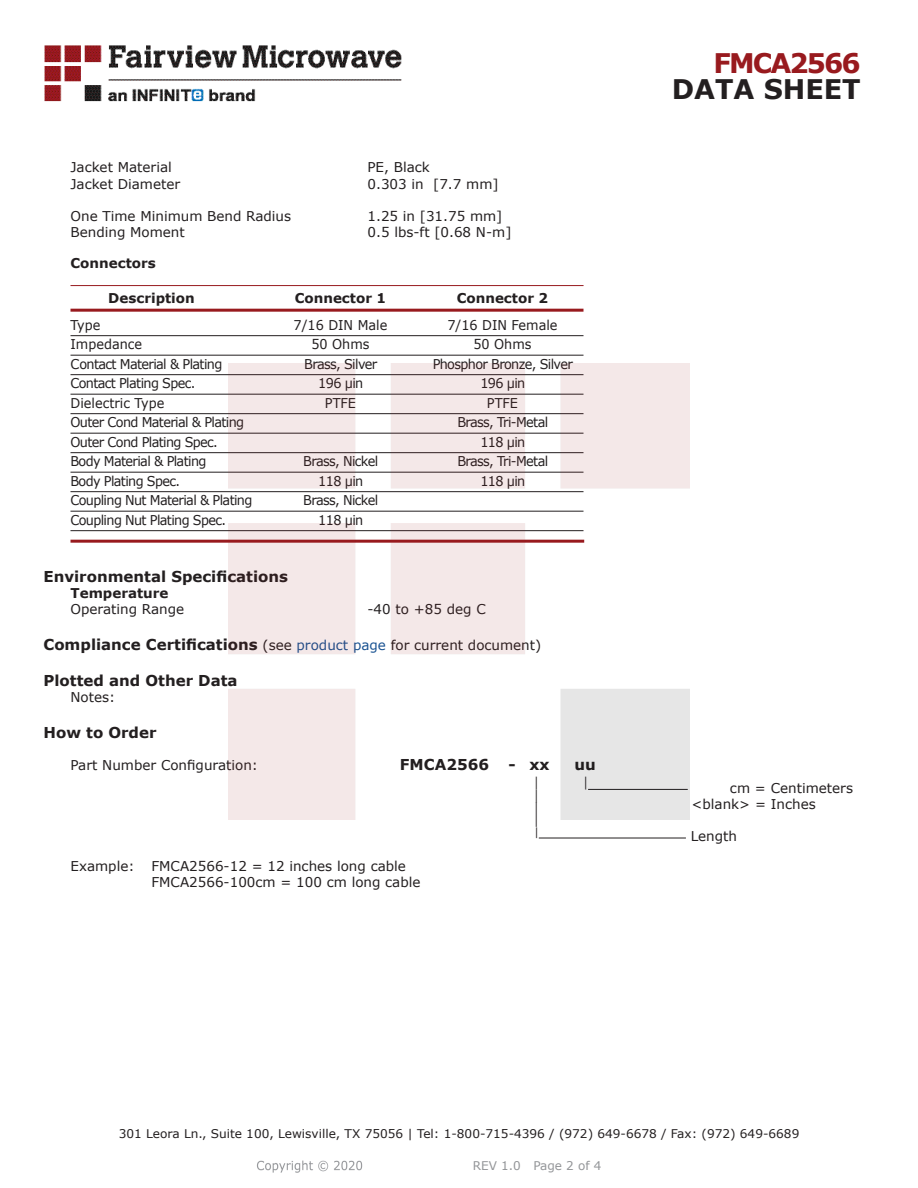
<style>
.page{position:relative;width:918px;height:1188px;background:#fff}
.page>*{position:absolute;margin:0;border:0;box-sizing:border-box;transform-origin:0 0}
.t1{font:700 27px "Verdana";color:#231f20}
.FM{font:700 27px "Verdana";letter-spacing:-.07em;color:#981a1e}
.Specs_Para{font:25.8px "Verdana";color:#231f20;scale:.39 1}
.Head1_for_Compliance{font:700 15px "Verdana";color:#231f20}
.Head1{font:700 15px "Verdana";color:#231f20}
.Specs_Para-2{font:700 15px "Verdana";color:#231f20}
.Table_Body_Connector{font:13.5px "Verdana";letter-spacing:-.05em;color:#231f20;scale:.95 1}
.Specs_Para-3{font:13.5px "Verdana";color:#231f20}
.Table_Body_Connector-2{font:13.5px "Verdana";color:#231f20;scale:.95 1}
.Table_Header_Connect{font:700 13.5px "Verdana";color:#231f20}
.Head2_after_Head1{font:700 13.5px "Verdana";color:#231f20}
.Head2{font:700 13.5px "Verdana";color:#231f20}
.Specs_Para-4{font:13.5px "Verdana";color:#231f20;scale:.75 1}
.t2{font:12px "Verdana";color:#231f20}
.REV_Info{font:12px "Verdana";color:#939598}
.Specs_Para-5{font:11.25px "Verdana";color:#231f20;scale:.86 1}
.s1{font-weight:400;font-size:13.5px}
.s2{font-weight:400;font-size:13.5px;color:#1a5392}
</style>
<div class="page">
<hr style="left:70px;top:285px;width:514px;height:1px;background:#981a1e">
<hr style="left:70px;top:309px;width:514px;height:3px;background:#981a1e">
<hr style="left:70px;top:335px;width:514px;height:1px;background:#231f20">
<hr style="left:70px;top:355px;width:514px;height:1px;background:#231f20">
<hr style="left:70px;top:374px;width:514px;height:1px;background:#231f20">
<hr style="left:70px;top:394px;width:514px;height:1px;background:#231f20">
<hr style="left:70px;top:413px;width:514px;height:1px;background:#231f20">
<hr style="left:70px;top:433px;width:514px;height:1px;background:#231f20">
<hr style="left:70px;top:452px;width:514px;height:1px;background:#231f20">
<hr style="left:70px;top:472px;width:514px;height:1px;background:#231f20">
<hr style="left:70px;top:491px;width:514px;height:1px;background:#231f20">
<hr style="left:70px;top:511px;width:514px;height:1px;background:#231f20">
<hr style="left:70px;top:530px;width:514px;height:1px;background:#231f20">
<hr style="left:70px;top:540px;width:514px;height:3px;background:#981a1e">
<hr style="left:539px;top:838px;width:147px;height:1px;background:#231f20">
<img style="left:257px;top:1160px;width:106px;height:13px">
<img style="left:228px;top:364px;width:462px;height:456px">
<img style="left:44px;top:45px;width:358px;height:57px">
<p class="Specs_Para-3" style="left:70px;top:158px;width:103px">Jacket Material</p>
<p class="Specs_Para-3" style="left:368px;top:158px;width:64px">PE, Black</p>
<p class="Specs_Para-3" style="left:70px;top:174px;width:111px">Jacket Diameter</p>
<p class="Specs_Para-3" style="left:368px;top:174px;width:133px">0.303 in [7.7 mm]</p>
<p class="Specs_Para-3" style="left:70px;top:207px;width:222px">One Time Minimum Bend Radius</p>
<p class="Specs_Para-3" style="left:368px;top:207px;width:136px">1.25 in [31.75 mm]</p>
<p class="Specs_Para-3" style="left:70px;top:223px;width:116px">Bending Moment</p>
<p class="Specs_Para-3" style="left:368px;top:223px;width:145px">0.5 lbs-ft [0.68 N-m]</p>
<p class="Head2" style="left:70px;top:254px;width:87px">Connectors</p>
<p class="Table_Header_Connect" style="left:108px;top:288px;width:88px">Description</p>
<p class="Table_Header_Connect" style="left:295px;top:288px;width:93px">Connector 1</p>
<p class="Table_Header_Connect" style="left:457px;top:288px;width:93px">Connector 2</p>
<p class="Table_Body_Connector" style="left:70px;top:315px;width:33px">Type</p>
<p class="Table_Body_Connector-2" style="left:294px;top:315px;width:100px">7/16 DIN Male</p>
<p class="Table_Body_Connector-2" style="left:447px;top:315px;width:118px">7/16 DIN Female</p>
<p class="Table_Body_Connector-2" style="left:70px;top:335px;width:77px">Impedance</p>
<p class="Table_Body_Connector" style="left:311px;top:335px;width:63px">50 Ohms</p>
<p class="Table_Body_Connector" style="left:473px;top:335px;width:63px">50 Ohms</p>
<p class="Table_Body_Connector" style="left:70px;top:354px;width:161px">Contact Material &amp; Plating</p>
<p class="Table_Body_Connector" style="left:304px;top:354px;width:78px">Brass, Silver</p>
<p class="Table_Body_Connector" style="left:433px;top:354px;width:149px">Phosphor Bronze, Silver</p>
<p class="Table_Body_Connector" style="left:70px;top:374px;width:133px">Contact Plating Spec.</p>
<p class="Table_Body_Connector" style="left:318px;top:374px;width:49px">196 µin</p>
<p class="Table_Body_Connector" style="left:480px;top:374px;width:49px">196 µin</p>
<p class="Table_Body_Connector-2" style="left:70px;top:393px;width:100px">Dielectric Type</p>
<p class="Table_Body_Connector" style="left:325px;top:393px;width:34px">PTFE</p>
<p class="Table_Body_Connector" style="left:487px;top:393px;width:34px">PTFE</p>
<p class="Table_Body_Connector" style="left:70px;top:413px;width:184px">Outer Cond Material &amp; Plating</p>
<p class="Table_Body_Connector" style="left:457px;top:413px;width:97px">Brass, Tri-Metal</p>
<p class="Table_Body_Connector" style="left:70px;top:432px;width:157px">Outer Cond Plating Spec.</p>
<p class="Table_Body_Connector" style="left:480px;top:432px;width:49px">118 µin</p>
<p class="Table_Body_Connector" style="left:70px;top:452px;width:145px">Body Material &amp; Plating</p>
<p class="Table_Body_Connector" style="left:303px;top:452px;width:80px">Brass, Nickel</p>
<p class="Table_Body_Connector" style="left:457px;top:452px;width:97px">Brass, Tri-Metal</p>
<p class="Table_Body_Connector" style="left:70px;top:471px;width:117px">Body Plating Spec.</p>
<p class="Table_Body_Connector" style="left:318px;top:471px;width:49px">118 µin</p>
<p class="Table_Body_Connector" style="left:480px;top:471px;width:49px">118 µin</p>
<p class="Table_Body_Connector" style="left:70px;top:491px;width:193px">Coupling Nut Material &amp; Plating</p>
<p class="Table_Body_Connector" style="left:303px;top:491px;width:80px">Brass, Nickel</p>
<p class="Table_Body_Connector" style="left:70px;top:510px;width:165px">Coupling Nut Plating Spec.</p>
<p class="Table_Body_Connector" style="left:318px;top:510px;width:49px">118 µin</p>
<p class="FM" style="left:714px;top:44px;width:149px">FMCA2566</p>
<p class="t1" style="left:672px;top:70px;width:191px">DATA SHEET</p>
<p class="Head1" style="left:44px;top:566px;width:246px">Environmental Specifications</p>
<p class="Head2_after_Head1" style="left:70px;top:583px;width:100px">Temperature</p>
<p class="Specs_Para-3" style="left:70px;top:600px;width:115px">Operating Range</p>
<p class="Specs_Para-3" style="left:368px;top:600px;width:120px">-40 to +85 deg C</p>
<p class="Head1_for_Compliance" style="left:44px;top:634px;width:499px">Compliance Certifications <span class="s1">(see</span> <span class="s2">product page</span> <span class="s1">for current document)</span></p>
<p class="Head1_for_Compliance" style="left:44px;top:670px;width:196px">Plotted and Other Data</p>
<p class="Specs_Para-3" style="left:70px;top:688px;width:46px">Notes:</p>
<p class="Head1_for_Compliance" style="left:44px;top:722px;width:115px">How to Order</p>
<p class="Specs_Para-3" style="left:70px;top:756px;width:189px">Part Number Configuration:</p>
<p class="Specs_Para-2" style="left:400px;top:754px;width:91px">FMCA2566</p>
<p class="Specs_Para-2" style="left:509px;top:754px;width:43px">- xx</p>
<p class="Specs_Para-2" style="left:575px;top:754px;width:23px">uu</p>
<p class="Specs_Para-4" style="left:534px;top:773px;width:8px">|</p>
<p class="Specs_Para-4" style="left:584px;top:773px;width:8px">|</p>
<p class="Specs_Para-3" style="left:730px;top:779px;width:125px">cm = Centimeters</p>
<p class="Specs_Para-4" style="left:534px;top:785px;width:8px">|</p>
<p class="Specs_Para-3" style="left:692px;top:795px;width:126px">&lt;blank&gt; = Inches</p>
<p class="Specs_Para" style="left:534px;top:795px;width:13px">|</p>
<p class="Specs_Para-5" style="left:534px;top:824px;width:7px">|</p>
<p class="Specs_Para-3" style="left:691px;top:827px;width:48px">Length</p>
<p class="Specs_Para-3" style="left:70px;top:857px;width:66px">Example:</p>
<p class="Specs_Para-3" style="left:152px;top:857px;width:256px">FMCA2566-12 = 12 inches long cable</p>
<p class="Specs_Para-3" style="left:152px;top:873px;width:271px">FMCA2566-100cm = 100 cm long cable</p>
<p class="t2" style="left:119px;top:1125px;width:682px">301 Leora Ln., Suite 100, Lewisville, TX 75056 | Tel: 1-800-715-4396 / (972) 649-6678 / Fax: (972) 649-6689</p>
<p class="REV_Info" style="left:473px;top:1157px;width:130px">REV 1.0 Page 2 of 4</p>
</div>
